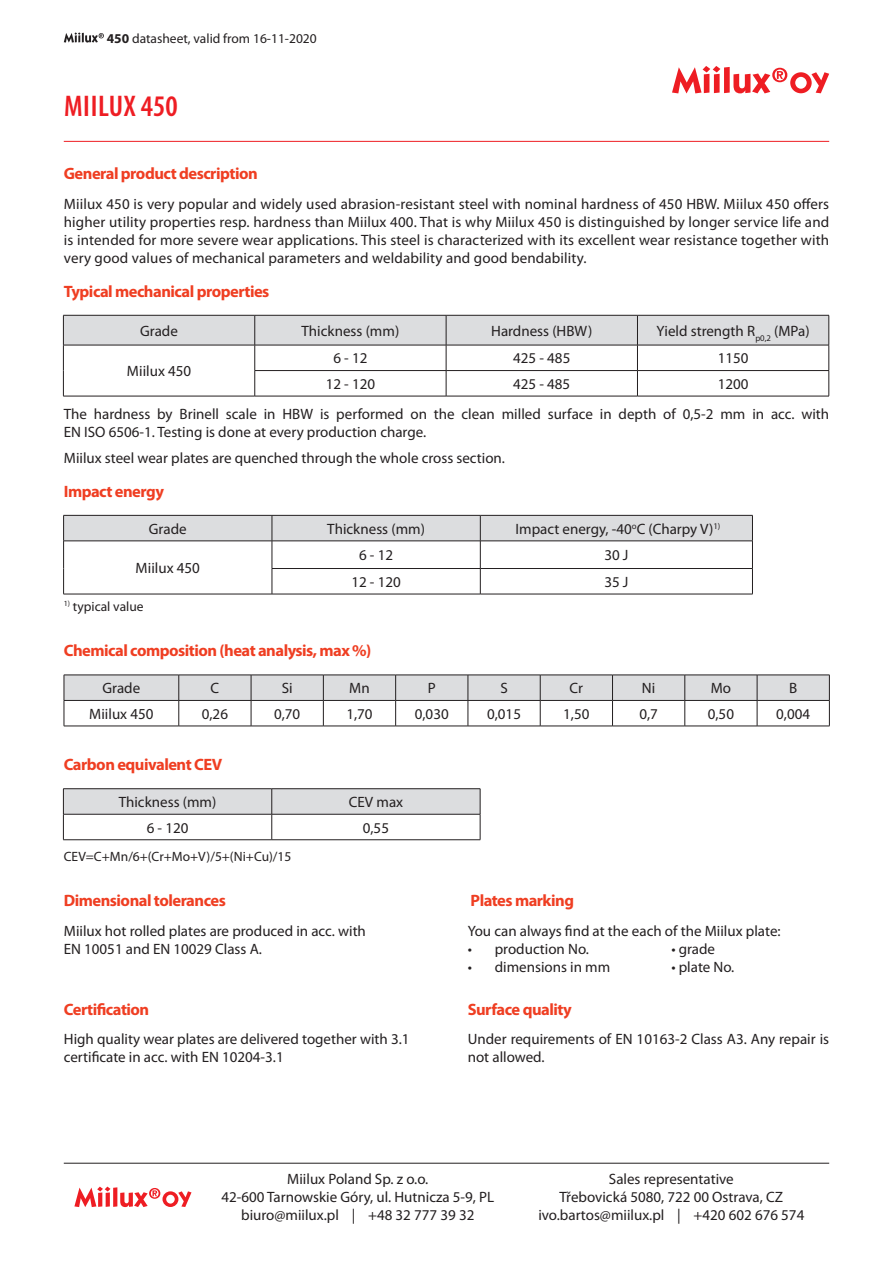
<style>
.page{position:relative;width:893px;height:1263px;background:#fff}
.page>*{position:absolute;margin:0;border:0;box-sizing:border-box;transform-origin:0 0}
.t1{font:600 condensed 30px "Myriad Pro";letter-spacing:.02em;color:#ee1d23}
.t2{font:700 16.5px "Myriad Pro";letter-spacing:-.03em;color:#ef3e22}
.t3{font:15px/18px "Myriad Pro";color:#231f20}
.t4{font:13.5px "Myriad Pro";color:#231f20}
.s1{font-weight:700}
.s2{font-size:15.3px}
.s3{color:#fff}
</style>
<div class="page">
<svg style="left:672px;top:66px;width:157px;height:27px"></svg>
<hr style="left:64px;top:141px;width:765px;height:1px;background:#ee1d23">
<hr style="left:63px;top:594px;width:209px;height:1px;background:#231f20">
<svg style="left:63px;top:515px;width:690px;height:79px"></svg>
<hr style="left:272px;top:594px;width:208px;height:1px;background:#231f20">
<hr style="left:480px;top:594px;width:273px;height:1px;background:#231f20">
<svg style="left:64px;top:675px;width:766px;height:51px"></svg>
<hr style="left:64px;top:726px;width:115px;height:1px;background:#231f20">
<hr style="left:179px;top:726px;width:72px;height:1px;background:#231f20">
<hr style="left:251px;top:726px;width:72px;height:1px;background:#231f20">
<hr style="left:323px;top:726px;width:73px;height:1px;background:#231f20">
<hr style="left:396px;top:726px;width:72px;height:1px;background:#231f20">
<hr style="left:468px;top:726px;width:72px;height:1px;background:#231f20">
<hr style="left:540px;top:726px;width:72px;height:1px;background:#231f20">
<hr style="left:612px;top:726px;width:73px;height:1px;background:#231f20">
<hr style="left:685px;top:726px;width:72px;height:1px;background:#231f20">
<hr style="left:757px;top:726px;width:73px;height:1px;background:#231f20">
<hr style="left:63px;top:788px;width:209px;height:1px;background:#231f20">
<hr style="left:272px;top:788px;width:208px;height:1px;background:#231f20">
<svg style="left:63px;top:789px;width:418px;height:51px"></svg>
<hr style="left:63px;top:839px;width:209px;height:1px;background:#231f20">
<hr style="left:272px;top:839px;width:208px;height:1px;background:#231f20">
<hr style="left:63px;top:396px;width:192px;height:1px;background:#231f20">
<svg style="left:63px;top:315px;width:767px;height:81px"></svg>
<hr style="left:255px;top:396px;width:191px;height:1px;background:#231f20">
<hr style="left:446px;top:396px;width:191px;height:1px;background:#231f20">
<hr style="left:637px;top:396px;width:192px;height:1px;background:#231f20">
<hr style="left:64px;top:1163px;width:765px;height:1px;background:#231f20">
<svg style="left:74px;top:1186px;width:117px;height:21px"></svg>
<svg style="left:64px;top:32px;width:40px;height:11px"></svg>
<p class="t4" style="left:107px;top:30px;width:212px"><span class="s1">450</span> datasheet, valid from 16-11-2020</p>
<h1 class="t1" style="left:64px;top:87px;width:115px">MIILUX 450</h1>
<p class="t2" style="left:64px;top:163px;width:195px">General product description</p>
<p class="t3" style="left:64px;top:195px;width:767px;text-align:justify">Miilux 450 is very popular and widely used abrasion-resistant steel with nominal hardness of 450 HBW. Miilux 450 offers higher utility properties resp. hardness than Miilux 400. That is why Miilux 450 is distinguished by longer service life and is intended for more severe wear applications. This steel is characterized with its excellent wear resistance together with very good values of mechanical parameters and weldability and good bendability.</p>
<p class="t2" style="left:64px;top:280px;width:207px">Typical mechanical properties</p>
<p class="t3" style="left:140px;top:321px;width:39px">Grade</p>
<p class="t3" style="left:302px;top:321px;width:99px">Thickness (mm)</p>
<p class="t3" style="left:491px;top:321px;width:103px">Hardness (HBW)</p>
<p class="t3" style="left:657px;top:321px;width:155px">Yield strength R<sub>p0,2</sub> (MPa)</p>
<p class="t3" style="left:127px;top:362px;width:66px">Miilux <span class="s2">450</span></p>
<p class="t3" style="left:326px;top:349px;width:51px"><span class="s3">0</span>6 - 12<span class="s3">0</span></p>
<p class="t3" style="left:513px;top:349px;width:59px">425 - 485</p>
<p class="t3" style="left:718px;top:349px;width:32px">1150</p>
<p class="t3" style="left:326px;top:375px;width:51px">12 - 120</p>
<p class="t3" style="left:513px;top:375px;width:59px">425 - 485</p>
<p class="t3" style="left:718px;top:375px;width:32px">1200</p>
<p class="t3" style="left:64px;top:404px;width:767px">The hardness by Brinell scale in HBW is performed on the clean milled surface in depth of 0,5-2 mm in acc. with<br>EN ISO 6506-1. Testing is done at every production charge.</p>
<p class="t3" style="left:64px;top:449px;width:443px">Miilux steel wear plates are quenched through the whole cross section.</p>
<p class="t2" style="left:64px;top:480px;width:102px">Impact energy</p>
<p class="t3" style="left:149px;top:519px;width:39px">Grade</p>
<p class="t3" style="left:327px;top:519px;width:99px">Thickness (mm)</p>
<p class="t3" style="left:515px;top:519px;width:206px">Impact energy, -40<sup>o</sup>C (Charpy V)<sup>1)</sup></p>
<p class="t3" style="left:136px;top:559px;width:66px">Miilux <span class="s2">450</span></p>
<p class="t3" style="left:351px;top:546px;width:51px"><span class="s3">0</span>6 - 12<span class="s3">0</span></p>
<p class="t3" style="left:604px;top:546px;width:26px">30 J</p>
<p class="t3" style="left:351px;top:573px;width:51px">12 - 120</p>
<p class="t3" style="left:604px;top:573px;width:26px">35 J</p>
<p class="t4" style="left:64px;top:598px;width:81px"><sup>1)</sup> typical value</p>
<p class="t2" style="left:64px;top:640px;width:309px">Chemical composition (heat analysis, max %)</p>
<p class="t3" style="left:103px;top:679px;width:39px">Grade</p>
<p class="t3" style="left:211px;top:679px;width:10px">C</p>
<p class="t3" style="left:282px;top:679px;width:12px">Si</p>
<p class="t3" style="left:349px;top:679px;width:22px">Mn</p>
<p class="t3" style="left:428px;top:679px;width:9px">P</p>
<p class="t3" style="left:500px;top:679px;width:9px">S</p>
<p class="t3" style="left:570px;top:679px;width:15px">Cr</p>
<p class="t3" style="left:642px;top:679px;width:15px">Ni</p>
<p class="t3" style="left:711px;top:679px;width:22px">Mo</p>
<p class="t3" style="left:789px;top:679px;width:10px">B</p>
<p class="t3" style="left:89px;top:704px;width:66px">Miilux <span class="s2">450</span></p>
<p class="t3" style="left:202px;top:704px;width:28px">0,26</p>
<p class="t3" style="left:274px;top:704px;width:28px">0,70</p>
<p class="t3" style="left:346px;top:704px;width:28px">1,70</p>
<p class="t3" style="left:415px;top:704px;width:35px">0,030</p>
<p class="t3" style="left:487px;top:704px;width:35px">0,015</p>
<p class="t3" style="left:563px;top:704px;width:28px">1,50</p>
<p class="t3" style="left:639px;top:704px;width:20px">0,7</p>
<p class="t3" style="left:708px;top:704px;width:28px">0,50</p>
<p class="t3" style="left:776px;top:704px;width:35px">0,004</p>
<p class="t2" style="left:64px;top:754px;width:160px">Carbon equivalent CEV</p>
<p class="t3" style="left:119px;top:793px;width:99px">Thickness (mm)</p>
<p class="t3" style="left:349px;top:793px;width:56px">CEV max</p>
<p class="t3" style="left:147px;top:818px;width:43px">6 - 120</p>
<p class="t3" style="left:363px;top:818px;width:28px">0,55</p>
<p class="t4" style="left:64px;top:848px;width:229px">CEV=C+Mn/6+(Cr+Mo+V)/5+(Ni+Cu)/15</p>
<p class="t2" style="left:64px;top:889px;width:164px">Dimensional tolerances</p>
<p class="t2" style="left:471px;top:889px;width:105px">Plates marking</p>
<p class="t3" style="left:64px;top:921px;width:304px">Miilux hot rolled plates are produced in acc. with<br>EN 10051 and EN 10029 Class A.</p>
<p class="t3" style="left:468px;top:921px;width:314px">You can always find at the each of the Miilux plate:</p>
<p class="t3" style="left:468px;top:939px;width:123px">• production No.</p>
<p class="t3" style="left:468px;top:957px;width:144px">• dimensions in mm</p>
<p class="t3" style="left:671px;top:939px;width:45px">• grade</p>
<p class="t3" style="left:671px;top:957px;width:65px">• plate No.</p>
<p class="t2" style="left:64px;top:998px;width:87px">Certification</p>
<p class="t2" style="left:468px;top:998px;width:105px">Surface quality</p>
<p class="t3" style="left:64px;top:1030px;width:347px">High quality wear plates are delivered together with 3.1 certificate in acc. with EN 10204-3.1</p>
<p class="t3" style="left:468px;top:1030px;width:363px">Under requirements of EN 10163-2 Class A3. Any repair is not allowed.</p>
<p class="t3" style="left:221px;top:1170px;width:274px;text-align:center">Miilux Poland Sp. z o.o.<br>42-600 Tarnowskie Góry, ul. Hutnicza 5-9, PL biuro@miilux.pl | +48 32 777 39 32</p>
<p class="t3" style="left:538px;top:1170px;width:267px;text-align:center">Sales representative<br>Třebovická 5080, 722 00 Ostrava, CZ ivo.bartos@miilux.pl | +420 602 676 574</p>
</div>
